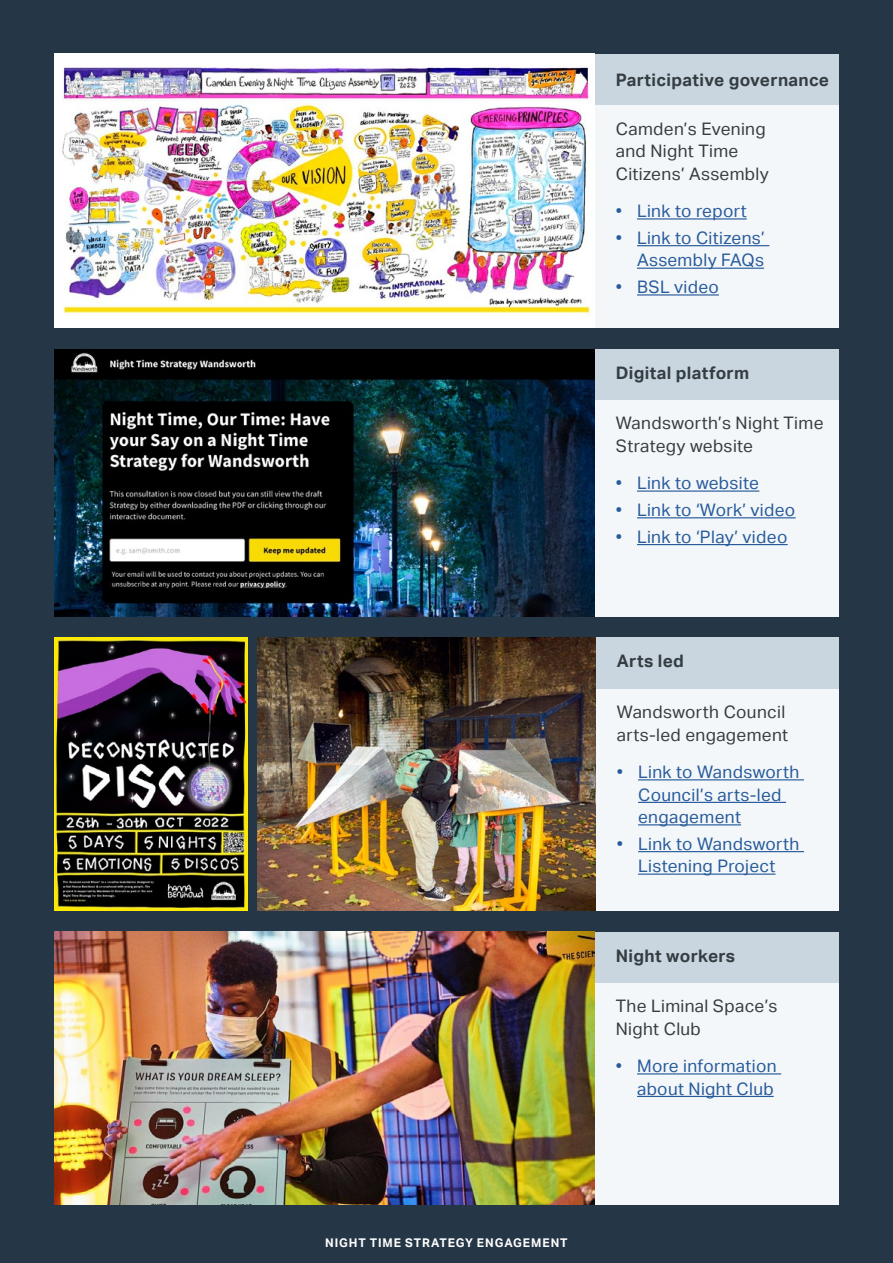
<style>
.page{position:relative;width:893px;height:1263px;background:#253747}
.page>*{position:absolute;margin:0;border:0;box-sizing:border-box;transform-origin:0 0}
.t1{font:17.25px/22.5px "Aktiv Grotesk";letter-spacing:.02em;color:#275b9b;text-align:right}
.t2{font:17.25px/22.5px "Aktiv Grotesk";letter-spacing:.02em;color:#353d42}
.t3{font:700 17.25px "Aktiv Grotesk";letter-spacing:.02em;color:#353d42}
.t4{font:700 12px "Aktiv Grotesk";letter-spacing:.075em;color:#fff}
</style>
<div class="page">
<div style="left:594px;top:349px;width:245px;height:51px;background:#c9d6df"></div>
<div style="left:594px;top:400px;width:245px;height:217px;background:#f4f7f9"></div>
<hr style="left:637px;top:490px;width:122px;height:2px;background:#275b9b">
<hr style="left:637px;top:517px;width:159px;height:1px;background:#275b9b">
<hr style="left:637px;top:544px;width:151px;height:1px;background:#275b9b">
<img style="left:54px;top:349px;width:540px;height:268px">
<div style="left:594px;top:932px;width:245px;height:51px;background:#c9d6df"></div>
<div style="left:594px;top:983px;width:245px;height:222px;background:#f4f7f9"></div>
<hr style="left:637px;top:1073px;width:144px;height:1px;background:#275b9b">
<hr style="left:637px;top:1096px;width:137px;height:1px;background:#275b9b">
<img style="left:54px;top:932px;width:540px;height:273px">
<img style="left:54px;top:638px;width:193px;height:273px">
<div style="left:596px;top:638px;width:243px;height:51px;background:#c9d6df"></div>
<div style="left:596px;top:689px;width:243px;height:222px;background:#f4f7f9"></div>
<hr style="left:638px;top:779px;width:166px;height:1px;background:#275b9b">
<hr style="left:638px;top:802px;width:148px;height:1px;background:#275b9b">
<hr style="left:638px;top:824px;width:103px;height:1px;background:#275b9b">
<hr style="left:638px;top:851px;width:166px;height:1px;background:#275b9b">
<hr style="left:638px;top:873px;width:138px;height:2px;background:#275b9b">
<img style="left:258px;top:638px;width:338px;height:273px">
<div style="left:594px;top:54px;width:245px;height:52px;background:#c9d6df"></div>
<div style="left:594px;top:106px;width:245px;height:222px;background:#f4f7f9"></div>
<hr style="left:637px;top:218px;width:110px;height:2px;background:#275b9b">
<hr style="left:637px;top:245px;width:132px;height:1px;background:#275b9b">
<hr style="left:637px;top:268px;width:127px;height:1px;background:#275b9b">
<hr style="left:637px;top:294px;width:82px;height:2px;background:#275b9b">
<img style="left:54px;top:54px;width:540px;height:274px">
<p class="t3" style="left:616px;top:70px;width:215px">Participative governance</p>
<p class="t2" style="left:616px;top:118px;width:155px">Camden’s Evening and Night Time<br>Citizens’ Assembly</p>
<p class="t1" style="left:616px;top:200px;width:132px">• Link to report</p>
<p class="t1" style="left:616px;top:227px;width:151px">• Link to Citizens’<br>Assembly FAQs</p>
<p class="t1" style="left:616px;top:276px;width:105px">• BSL video</p>
<p class="t3" style="left:616px;top:363px;width:135px">Digital platform</p>
<p class="t2" style="left:616px;top:412px;width:209px">Wandsworth’s Night Time<br>Strategy website</p>
<p class="t1" style="left:616px;top:472px;width:145px">• Link to website</p>
<p class="t1" style="left:616px;top:499px;width:181px">• Link to ‘Work’ video</p>
<p class="t1" style="left:616px;top:526px;width:173px">• Link to ‘Play’ video</p>
<p class="t3" style="left:617px;top:651px;width:69px">Arts led</p>
<p class="t2" style="left:617px;top:701px;width:173px">Wandsworth Council arts-led engagement</p>
<p class="t1" style="left:638px;top:761px;width:163px;text-align:left;text-indent:-21px">• Link to Wandsworth<br>Council’s arts-led engagement</p>
<p class="t1" style="left:617px;top:833px;width:184px;text-align:center">• Link to Wandsworth<br>Listening Project</p>
<p class="t3" style="left:616px;top:945px;width:121px">Night workers</p>
<p class="t2" style="left:616px;top:995px;width:163px">The Liminal Space’s<br>Night Club</p>
<p class="t1" style="left:616px;top:1055px;width:162px">• More information about Night Club</p>
<p class="t4" style="left:325px;top:1235px;width:244px">NIGHT TIME STRATEGY ENGAGEMENT</p>
</div>
